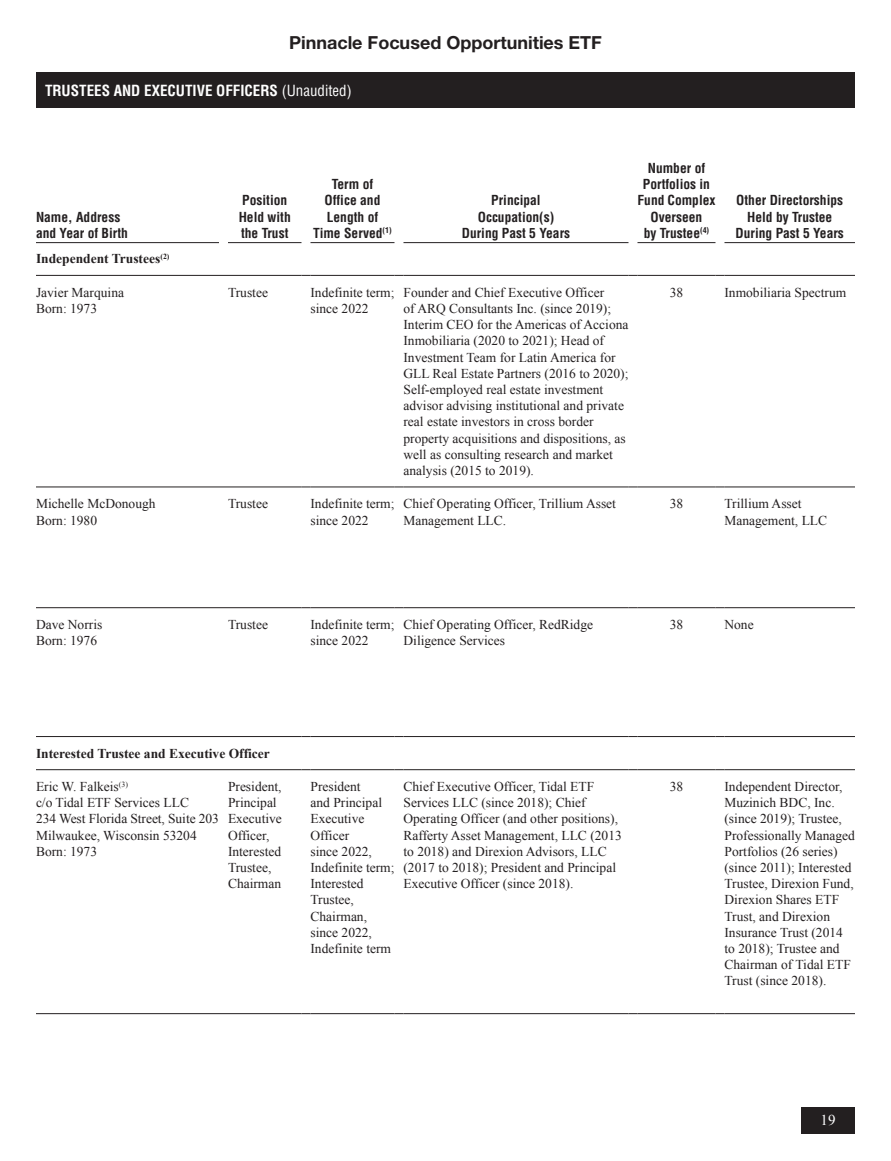
<style>
.page{position:relative;width:891px;height:1161px;background:#fff}
.page>*{position:absolute;margin:0;border:0;box-sizing:border-box;transform-origin:0 0}
.t1{font:700 18px "Helvetica Neue LT Std";color:#231f20}
.Main_Headings_in_Black_Bands{font:700 condensed 15px "Helvetica";color:#fff}
.t2{font:15px "Times New Roman";color:#fff}
.Table_Figure{font:13.5px/16.2px "Times New Roman";color:#231f20}
.Table_Heading_-_Rule_Below{font:700 condensed 13.5px/16.2px "Helvetica";color:#231f20;text-align:center}
.Table_Stub{font:13.5px "Times New Roman";color:#231f20}
.Table_Stub-2{font:700 13.5px "Times New Roman";color:#231f20}
.s1{font-weight:400}
</style>
<div class="page">
<div style="left:801px;top:1107px;width:54px;height:27px;background:#231f20"></div>
<hr style="left:36px;top:275px;width:183px;height:1px;background:#231f20">
<hr style="left:228px;top:275px;width:74px;height:1px;background:#231f20">
<hr style="left:310px;top:275px;width:84px;height:1px;background:#231f20">
<hr style="left:404px;top:275px;width:224px;height:1px;background:#231f20">
<hr style="left:638px;top:275px;width:78px;height:1px;background:#231f20">
<hr style="left:724px;top:275px;width:131px;height:1px;background:#231f20">
<hr style="left:36px;top:487px;width:183px;height:1px;background:#231f20">
<hr style="left:228px;top:487px;width:74px;height:1px;background:#231f20">
<hr style="left:310px;top:487px;width:84px;height:1px;background:#231f20">
<hr style="left:404px;top:487px;width:224px;height:1px;background:#231f20">
<hr style="left:638px;top:487px;width:78px;height:1px;background:#231f20">
<hr style="left:724px;top:487px;width:131px;height:1px;background:#231f20">
<hr style="left:36px;top:607px;width:183px;height:1px;background:#231f20">
<hr style="left:228px;top:607px;width:74px;height:1px;background:#231f20">
<hr style="left:310px;top:607px;width:84px;height:1px;background:#231f20">
<hr style="left:404px;top:607px;width:224px;height:1px;background:#231f20">
<hr style="left:638px;top:607px;width:78px;height:1px;background:#231f20">
<hr style="left:724px;top:607px;width:131px;height:1px;background:#231f20">
<hr style="left:36px;top:736px;width:183px;height:1px;background:#231f20">
<hr style="left:228px;top:736px;width:74px;height:1px;background:#231f20">
<hr style="left:310px;top:736px;width:84px;height:1px;background:#231f20">
<hr style="left:404px;top:736px;width:224px;height:1px;background:#231f20">
<hr style="left:638px;top:736px;width:78px;height:1px;background:#231f20">
<hr style="left:724px;top:736px;width:131px;height:1px;background:#231f20">
<hr style="left:36px;top:769px;width:183px;height:1px;background:#231f20">
<hr style="left:228px;top:769px;width:74px;height:1px;background:#231f20">
<hr style="left:310px;top:769px;width:84px;height:1px;background:#231f20">
<hr style="left:404px;top:769px;width:224px;height:1px;background:#231f20">
<hr style="left:638px;top:769px;width:78px;height:1px;background:#231f20">
<hr style="left:724px;top:769px;width:131px;height:1px;background:#231f20">
<hr style="left:36px;top:1013px;width:183px;height:1px;background:#231f20">
<hr style="left:228px;top:1013px;width:74px;height:1px;background:#231f20">
<hr style="left:310px;top:1013px;width:84px;height:1px;background:#231f20">
<hr style="left:404px;top:1013px;width:224px;height:1px;background:#231f20">
<hr style="left:638px;top:1013px;width:78px;height:1px;background:#231f20">
<hr style="left:724px;top:1013px;width:131px;height:1px;background:#231f20">
<hr style="left:36px;top:242px;width:183px;height:1px;background:#231f20">
<hr style="left:228px;top:242px;width:74px;height:1px;background:#231f20">
<hr style="left:310px;top:242px;width:84px;height:1px;background:#231f20">
<hr style="left:404px;top:242px;width:224px;height:1px;background:#231f20">
<hr style="left:638px;top:242px;width:78px;height:1px;background:#231f20">
<hr style="left:724px;top:242px;width:131px;height:1px;background:#231f20">
<div style="left:36px;top:72px;width:819px;height:36px;background:#231f20"></div>
<h1 class="t1" style="left:289px;top:31px;width:314px">Pinnacle Focused Opportunities ETF</h1>
<p class="Main_Headings_in_Black_Bands" style="left:45px;top:81px;width:308px">TRUSTEES AND EXECUTIVE OFFICERS <span class="s1">(Unaudited)</span></p>
<p class="Table_Heading_-_Rule_Below" style="left:36px;top:208px;width:93px;text-align:left">Name, Address and Year of Birth</p>
<p class="Table_Heading_-_Rule_Below" style="left:239px;top:192px;width:54px;text-align:left">Position<br>Held with the Trust</p>
<p class="Table_Heading_-_Rule_Below" style="left:313px;top:176px;width:80px">Term of<br>Office and<br>Length of<br>Time Served<sup>(1)</sup></p>
<p class="Table_Heading_-_Rule_Below" style="left:462px;top:192px;width:110px">Principal<br>Occupation(s)<br>During Past 5 Years</p>
<p class="Table_Heading_-_Rule_Below" style="left:638px;top:160px;width:80px">Number of<br>Portfolios in<br>Fund Complex<br>Overseen<br>by Trustee<sup>(4)</sup></p>
<p class="Table_Heading_-_Rule_Below" style="left:736px;top:192px;width:110px">Other Directorships<br>Held by Trustee<br>During Past 5 Years</p>
<p class="Table_Stub-2" style="left:36px;top:250px;width:135px">Independent Trustees<sup>(2)</sup></p>
<p class="Table_Stub" style="left:36px;top:283px;width:90px">Javier Marquina</p>
<p class="Table_Stub" style="left:36px;top:299px;width:63px">Born: 1973</p>
<p class="Table_Stub" style="left:36px;top:495px;width:121px">Michelle McDonough</p>
<p class="Table_Stub" style="left:36px;top:511px;width:63px">Born: 1980</p>
<p class="Table_Stub" style="left:36px;top:615px;width:68px">Dave Norris</p>
<p class="Table_Stub" style="left:36px;top:632px;width:63px">Born: 1976</p>
<p class="Table_Figure" style="left:228px;top:284px;width:42px">Trustee</p>
<p class="Table_Figure" style="left:310px;top:284px;width:86px">Indefinite term; since 2022</p>
<p class="Table_Figure" style="left:404px;top:284px;width:227px">Founder and Chief Executive Officer<br>of ARQ Consultants Inc. (since 2019); Interim CEO for the Americas of Acciona Inmobiliaria (2020 to 2021); Head of Investment Team for Latin America for GLL Real Estate Partners (2016 to 2020); Self-employed real estate investment advisor advising institutional and private real estate investors in cross border property acquisitions and dispositions, as well as consulting research and market analysis (2015 to 2019).</p>
<p class="Table_Figure" style="left:670px;top:284px;width:15px">38</p>
<p class="Table_Figure" style="left:724px;top:284px;width:123px">Inmobiliaria Spectrum</p>
<p class="Table_Figure" style="left:228px;top:495px;width:42px">Trustee</p>
<p class="Table_Figure" style="left:310px;top:495px;width:86px">Indefinite term; since 2022</p>
<p class="Table_Figure" style="left:404px;top:495px;width:214px">Chief Operating Officer, Trillium Asset<br>Management LLC.</p>
<p class="Table_Figure" style="left:670px;top:495px;width:15px">38</p>
<p class="Table_Figure" style="left:724px;top:495px;width:104px">Trillium Asset<br>Management, LLC</p>
<p class="Table_Figure" style="left:228px;top:616px;width:42px">Trustee</p>
<p class="Table_Figure" style="left:310px;top:616px;width:86px">Indefinite term; since 2022</p>
<p class="Table_Figure" style="left:404px;top:616px;width:191px">Chief Operating Officer, RedRidge<br>Diligence Services</p>
<p class="Table_Figure" style="left:670px;top:616px;width:15px">38</p>
<p class="Table_Figure" style="left:724px;top:616px;width:31px">None</p>
<p class="Table_Stub-2" style="left:36px;top:744px;width:235px">Interested Trustee and Executive Officer</p>
<p class="Table_Stub" style="left:36px;top:777px;width:94px">Eric W. Falkeis<sup>(3)</sup></p>
<p class="Table_Stub" style="left:36px;top:794px;width:155px">c/o Tidal ETF Services LLC</p>
<p class="Table_Stub" style="left:36px;top:810px;width:184px">234 West Florida Street, Suite 203</p>
<p class="Table_Stub" style="left:36px;top:826px;width:162px">Milwaukee, Wisconsin 53204</p>
<p class="Table_Stub" style="left:36px;top:842px;width:63px">Born: 1973</p>
<p class="Table_Figure" style="left:228px;top:778px;width:55px">President,<br>Principal<br>Executive<br>Officer,<br>Interested<br>Trustee,<br>Chairman</p>
<p class="Table_Figure" style="left:310px;top:778px;width:86px">President<br>and Principal<br>Executive<br>Officer<br>since 2022,<br>Indefinite term;<br>Interested<br>Trustee,<br>Chairman, since 2022,<br>Indefinite term</p>
<p class="Table_Figure" style="left:404px;top:778px;width:220px">Chief Executive Officer, Tidal ETF Services LLC (since 2018); Chief Operating Officer (and other positions), Rafferty Asset Management, LLC (2013 to 2018) and Direxion Advisors, LLC (2017 to 2018); President and Principal Executive Officer (since 2018).</p>
<p class="Table_Figure" style="left:670px;top:778px;width:15px">38</p>
<p class="Table_Figure" style="left:724px;top:778px;width:132px">Independent Director,<br>Muzinich BDC, Inc. (since 2019); Trustee,<br>Professionally Managed<br>Portfolios (26 series) (since 2011); Interested<br>Trustee, Direxion Fund,<br>Direxion Shares ETF<br>Trust, and Direxion<br>Insurance Trust (2014 to 2018); Trustee and<br>Chairman of Tidal ETF<br>Trust (since 2018).</p>
<p class="t2" style="left:820px;top:1110px;width:16px">19</p>
</div>
